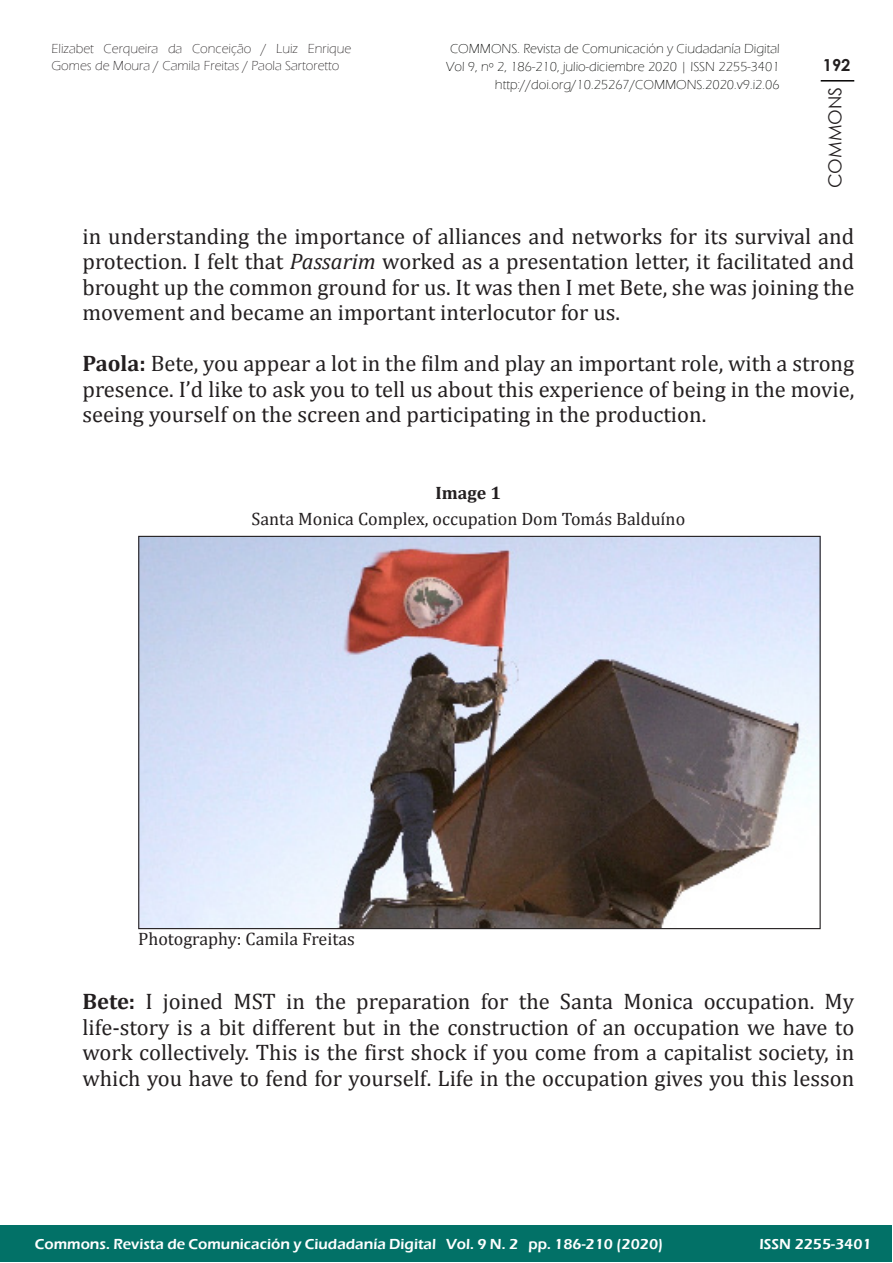
<style>
.page{position:relative;width:893px;height:1263px;background:#fff}
.page>*{position:absolute;margin:0;border:0;box-sizing:border-box;transform-origin:0 0}
.Párrafo_de_lista1{font:22.5px/25.5px "Cambria";color:#231f20;text-align:justify}
.Párrafo_de_lista1-2{font:18px "Cambria";color:#231f20}
.t1{font:18px "Century Gothic";color:#231f20}
.Párrafo_de_lista1-3{font:700 18px "Cambria";color:#231f20}
.t2{font:700 16.5px "Century Gothic";color:#231f20}
.t3{font:600 15px "Eras ITC";color:#fff}
.t4{font:300 13.5px/18px "Eras ITC";color:#040503;text-align:right}
.t5{font:300 13.5px/16.2px "Eras ITC";color:#231f20}
.s1{font-style:italic}
.s2{font-weight:700}
</style>
<div class="page">
<hr style="left:821px;top:80px;width:33px;height:2px;background:#020000">
<div style="left:1px;top:1225px;width:891px;height:37px;background:#027167"></div>
<img style="left:140px;top:538px;width:679px;height:389px">
<p class="t5" style="left:51px;top:41px;width:301px">Elizabet Cerqueira da Conceição / Luiz Enrique<br>Gomes de Moura / Camila Freitas / Paola Sartoretto</p>
<p class="t4" style="left:446px;top:40px;width:335px">COMMONS. Revista de Comunicación y Ciudadanía Digital<br>Vol 9, nº 2, 186-210, julio-diciembre 2020 | ISSN 2255-3401 http://doi.org/10.25267/COMMONS.2020.v9.i2.06</p>
<p class="t2" style="left:823px;top:52px;width:29px">192</p>
<p class="t1" style="left:824px;top:188px;width:103px;rotate:-90deg">COMMONS</p>
<p class="Párrafo_de_lista1" style="left:82px;top:223px;width:773px">in understanding the importance of alliances and networks for its survival and protection. I felt that <span class="s1">Passarim</span> worked as a presentation letter, it facilitated and brought up the common ground for us. It was then I met Bete, she was joining the movement and became an important interlocutor for us.</p>
<p class="Párrafo_de_lista1" style="left:82px;top:351px;width:773px"><span class="s2">Paola:</span> Bete, you appear a lot in the film and play an important role, with a strong presence. I’d like to ask you to tell us about this experience of being in the movie, seeing yourself on the screen and participating in the production.</p>
<p class="Párrafo_de_lista1-3" style="left:436px;top:480px;width:67px">Image 1</p>
<p class="Párrafo_de_lista1-2" style="left:251px;top:508px;width:435px">Santa Monica Complex, occupation Dom Tomás Balduíno</p>
<p class="Párrafo_de_lista1-2" style="left:138px;top:928px;width:218px">Photography: Camila Freitas</p>
<p class="Párrafo_de_lista1" style="left:82px;top:988px;width:773px"><span class="s2">Bete:</span> I joined MST in the preparation for the Santa Monica occupation. My life-story is a bit different but in the construction of an occupation we have to work collectively. This is the first shock if you come from a capitalist society, in which you have to fend for yourself. Life in the occupation gives you this lesson</p>
<p class="t3" style="left:35px;top:1235px;width:630px">Commons. Revista de Comunicación y Ciudadanía Digital Vol. 9 N. 2 pp. 186-210 (2020)</p>
<p class="t3" style="left:759px;top:1235px;width:114px">ISSN 2255-3401</p>
</div>
